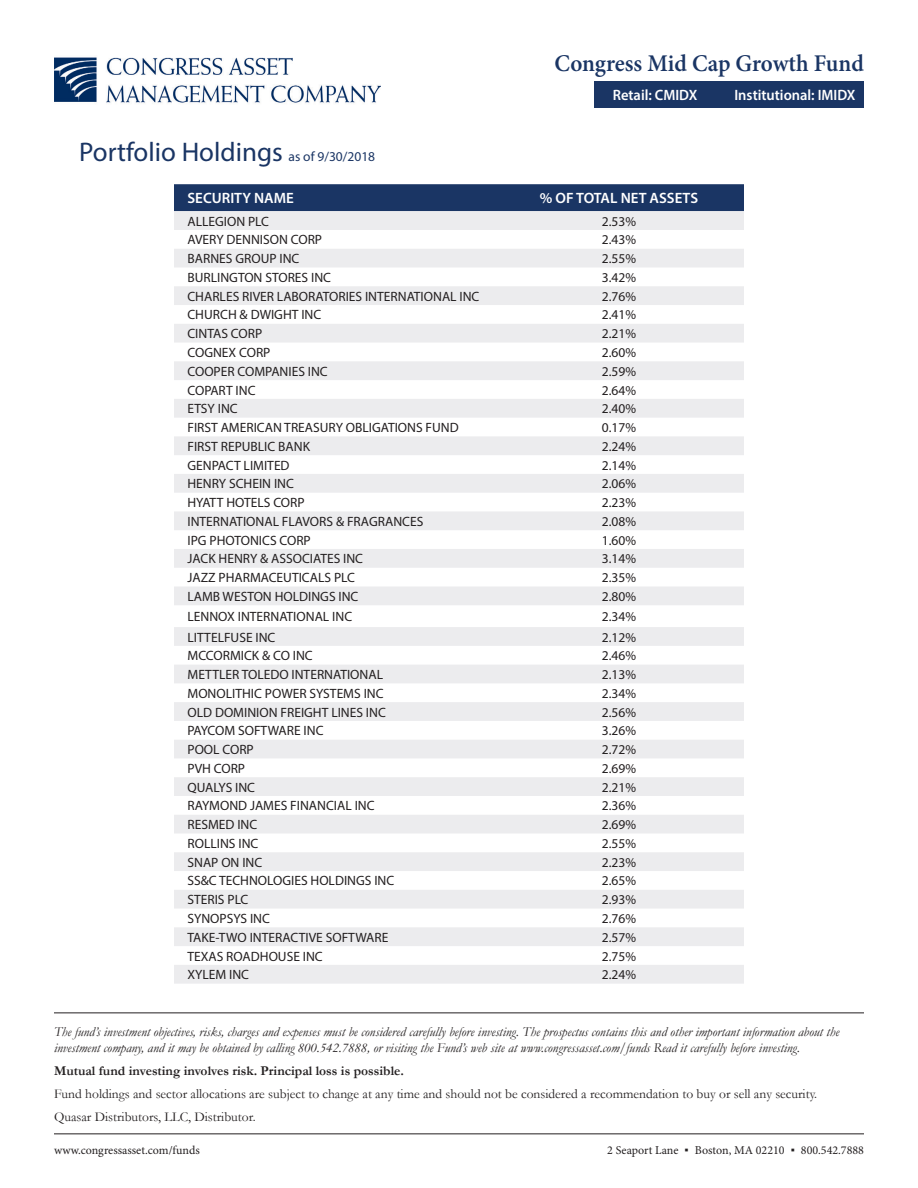
<style>
.page{position:relative;width:918px;height:1188px;background:#fff}
.page>*{position:absolute;margin:0;border:0;box-sizing:border-box;transform-origin:0 0}
.t1{font:27px "Myriad Pro";color:#1a3564}
.t2{font:600 24px "Minion Pro";letter-spacing:-.005em;color:#1a3564;scale:.96 1}
.t3{font:600 15px "Myriad Pro";color:#fff}
.t4{font:13.5px "Myriad Pro";color:#231f20}
.t5{font:italic 13.5px/16.2px "Garamond";color:#231f20}
.t6{font:13.5px/23px "Garamond";color:#231f20}
.t7{font:700 13.5px "Garamond";color:#231f20}
.t8{font:12px "Minion Pro";color:#231f20}
.s1{font-size:13.5px}
.s2{font-family:"Arial"}
</style>
<div class="page">
<div style="left:594px;top:81px;width:269px;height:27px;background:#1a3564"></div>
<img style="left:54px;top:57px;width:327px;height:46px">
<hr style="left:54px;top:1133px;width:810px;height:1px;background:#231f20">
<div style="left:174px;top:184px;width:570px;height:27px;background:#1a3564"></div>
<svg style="left:174px;top:211px;width:570px;height:773px;fill:#f2f2f3"></svg>
<hr style="left:54px;top:1012px;width:810px;height:1px;background:#231f20">
<h2 class="t2" style="left:554px;top:47px;width:324px">Congress Mid Cap Growth Fund</h2>
<p class="t3" style="left:613px;top:86px;width:86px">Retail: CMIDX</p>
<p class="t3" style="left:734px;top:86px;width:123px">Institutional: IMIDX</p>
<h1 class="t1" style="left:79px;top:135px;width:298px">Portfolio Holdings <span class="s1">as of 9/30/2018</span></h1>
<p class="t3" style="left:188px;top:189px;width:108px">SECURITY NAME</p>
<p class="t3" style="left:540px;top:189px;width:160px">% OF TOTAL NET ASSETS</p>
<p class="t4" style="left:188px;top:213px;width:83px">ALLEGION PLC</p>
<p class="t4" style="left:602px;top:213px;width:36px">2.53%</p>
<p class="t4" style="left:188px;top:232px;width:136px">AVERY DENNISON CORP</p>
<p class="t4" style="left:602px;top:232px;width:36px">2.43%</p>
<p class="t4" style="left:188px;top:250px;width:113px">BARNES GROUP INC</p>
<p class="t4" style="left:602px;top:250px;width:36px">2.55%</p>
<p class="t4" style="left:188px;top:269px;width:145px">BURLINGTON STORES INC</p>
<p class="t4" style="left:602px;top:269px;width:36px">3.42%</p>
<p class="t4" style="left:188px;top:288px;width:293px">CHARLES RIVER LABORATORIES INTERNATIONAL INC</p>
<p class="t4" style="left:602px;top:288px;width:36px">2.76%</p>
<p class="t4" style="left:188px;top:307px;width:135px">CHURCH &amp; DWIGHT INC</p>
<p class="t4" style="left:602px;top:307px;width:36px">2.41%</p>
<p class="t4" style="left:188px;top:325px;width:76px">CINTAS CORP</p>
<p class="t4" style="left:602px;top:325px;width:36px">2.21%</p>
<p class="t4" style="left:188px;top:344px;width:84px">COGNEX CORP</p>
<p class="t4" style="left:602px;top:344px;width:36px">2.60%</p>
<p class="t4" style="left:188px;top:363px;width:142px">COOPER COMPANIES INC</p>
<p class="t4" style="left:602px;top:363px;width:36px">2.59%</p>
<p class="t4" style="left:188px;top:382px;width:70px">COPART INC</p>
<p class="t4" style="left:602px;top:382px;width:36px">2.64%</p>
<p class="t4" style="left:188px;top:400px;width:52px">ETSY INC</p>
<p class="t4" style="left:602px;top:400px;width:36px">2.40%</p>
<p class="t4" style="left:188px;top:419px;width:273px">FIRST AMERICAN TREASURY OBLIGATIONS FUND</p>
<p class="t4" style="left:602px;top:419px;width:36px">0.17%</p>
<p class="t4" style="left:188px;top:438px;width:124px">FIRST REPUBLIC BANK</p>
<p class="t4" style="left:602px;top:438px;width:36px">2.24%</p>
<p class="t4" style="left:188px;top:457px;width:104px">GENPACT LIMITED</p>
<p class="t4" style="left:602px;top:457px;width:36px">2.14%</p>
<p class="t4" style="left:188px;top:476px;width:108px">HENRY SCHEIN INC</p>
<p class="t4" style="left:602px;top:476px;width:36px">2.06%</p>
<p class="t4" style="left:188px;top:494px;width:119px">HYATT HOTELS CORP</p>
<p class="t4" style="left:602px;top:494px;width:36px">2.23%</p>
<p class="t4" style="left:188px;top:513px;width:237px">INTERNATIONAL FLAVORS &amp; FRAGRANCES</p>
<p class="t4" style="left:602px;top:513px;width:36px">2.08%</p>
<p class="t4" style="left:188px;top:532px;width:125px">IPG PHOTONICS CORP</p>
<p class="t4" style="left:602px;top:532px;width:36px">1.60%</p>
<p class="t4" style="left:188px;top:551px;width:177px">JACK HENRY &amp; ASSOCIATES INC</p>
<p class="t4" style="left:602px;top:551px;width:36px">3.14%</p>
<p class="t4" style="left:188px;top:569px;width:169px">JAZZ PHARMACEUTICALS PLC</p>
<p class="t4" style="left:602px;top:569px;width:36px">2.35%</p>
<p class="t4" style="left:188px;top:588px;width:172px">LAMB WESTON HOLDINGS INC</p>
<p class="t4" style="left:602px;top:588px;width:36px">2.80%</p>
<p class="t4" style="left:188px;top:608px;width:166px">LENNOX INTERNATIONAL INC</p>
<p class="t4" style="left:602px;top:608px;width:36px">2.34%</p>
<p class="t4" style="left:188px;top:629px;width:89px">LITTELFUSE INC</p>
<p class="t4" style="left:602px;top:629px;width:36px">2.12%</p>
<p class="t4" style="left:188px;top:647px;width:127px">MCCORMICK &amp; CO INC</p>
<p class="t4" style="left:602px;top:647px;width:36px">2.46%</p>
<p class="t4" style="left:188px;top:666px;width:197px">METTLER TOLEDO INTERNATIONAL</p>
<p class="t4" style="left:602px;top:666px;width:36px">2.13%</p>
<p class="t4" style="left:188px;top:685px;width:198px">MONOLITHIC POWER SYSTEMS INC</p>
<p class="t4" style="left:602px;top:685px;width:36px">2.34%</p>
<p class="t4" style="left:188px;top:704px;width:200px">OLD DOMINION FREIGHT LINES INC</p>
<p class="t4" style="left:602px;top:704px;width:36px">2.56%</p>
<p class="t4" style="left:188px;top:723px;width:138px">PAYCOM SOFTWARE INC</p>
<p class="t4" style="left:602px;top:723px;width:36px">3.26%</p>
<p class="t4" style="left:188px;top:741px;width:68px">POOL CORP</p>
<p class="t4" style="left:602px;top:741px;width:36px">2.72%</p>
<p class="t4" style="left:188px;top:760px;width:59px">PVH CORP</p>
<p class="t4" style="left:602px;top:760px;width:36px">2.69%</p>
<p class="t4" style="left:188px;top:779px;width:69px">QUALYS INC</p>
<p class="t4" style="left:602px;top:779px;width:36px">2.21%</p>
<p class="t4" style="left:188px;top:798px;width:189px">RAYMOND JAMES FINANCIAL INC</p>
<p class="t4" style="left:602px;top:798px;width:36px">2.36%</p>
<p class="t4" style="left:188px;top:816px;width:71px">RESMED INC</p>
<p class="t4" style="left:602px;top:816px;width:36px">2.69%</p>
<p class="t4" style="left:188px;top:835px;width:72px">ROLLINS INC</p>
<p class="t4" style="left:602px;top:835px;width:36px">2.55%</p>
<p class="t4" style="left:188px;top:854px;width:76px">SNAP ON INC</p>
<p class="t4" style="left:602px;top:854px;width:36px">2.23%</p>
<p class="t4" style="left:188px;top:873px;width:208px">SS&amp;C TECHNOLOGIES HOLDINGS INC</p>
<p class="t4" style="left:602px;top:873px;width:36px">2.65%</p>
<p class="t4" style="left:188px;top:891px;width:62px">STERIS PLC</p>
<p class="t4" style="left:602px;top:891px;width:36px">2.93%</p>
<p class="t4" style="left:188px;top:910px;width:84px">SYNOPSYS INC</p>
<p class="t4" style="left:602px;top:910px;width:36px">2.76%</p>
<p class="t4" style="left:188px;top:929px;width:202px">TAKE-TWO INTERACTIVE SOFTWARE</p>
<p class="t4" style="left:602px;top:929px;width:36px">2.57%</p>
<p class="t4" style="left:188px;top:948px;width:137px">TEXAS ROADHOUSE INC</p>
<p class="t4" style="left:602px;top:948px;width:36px">2.75%</p>
<p class="t4" style="left:188px;top:966px;width:63px">XYLEM INC</p>
<p class="t4" style="left:602px;top:966px;width:36px">2.24%</p>
<p class="t5" style="left:54px;top:1023px;width:787px">The fund’s investment objectives, risks, charges and expenses must be considered carefully before investing. The prospectus contains this and other important information about the investment company, and it may be obtained by calling 800.542.7888, or visiting the Fund’s web site at www.congressasset.com/funds Read it carefully before investing.</p>
<p class="t7" style="left:54px;top:1061px;width:352px">Mutual fund investing involves risk. Principal loss is possible.</p>
<p class="t6" style="left:54px;top:1082px;width:765px">Fund holdings and sector allocations are subject to change at any time and should not be considered a recommendation to buy or sell any security.<br>Quasar Distributors, LLC, Distributor.</p>
<p class="t8" style="left:54px;top:1142px;width:147px">www.congressasset.com/funds</p>
<p class="t8" style="left:607px;top:1142px;width:258px">2 Seaport Lane <span class="s2">▪</span> Boston, MA 02210 <span class="s2">▪</span> 800.542.7888</p>
</div>
